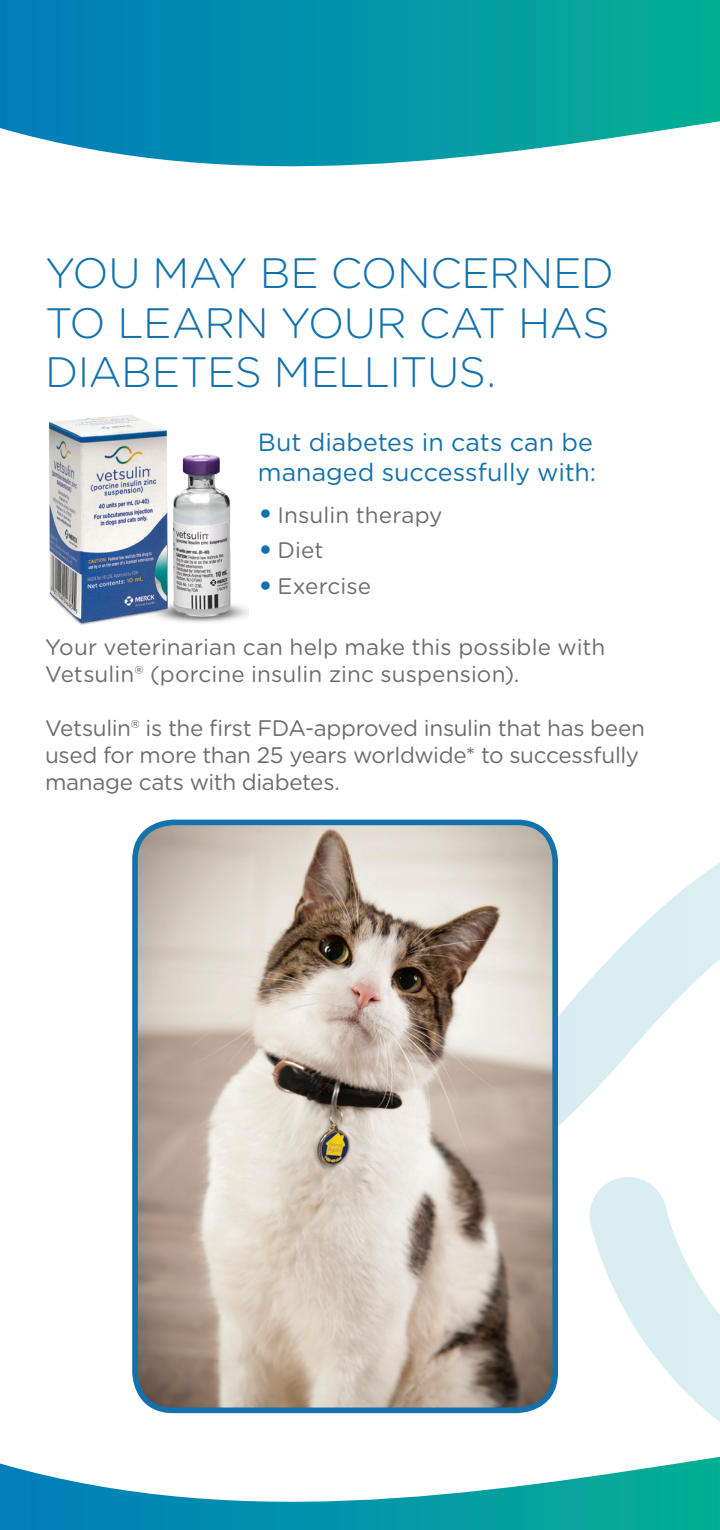
<style>
.page{position:relative;width:720px;height:1530px;background:#fff}
.page>*{position:absolute;margin:0;border:0;box-sizing:border-box;transform-origin:0 0}
.t1{font:300 42.5px/50px "Gotham Rounded";letter-spacing:-.015em;color:#1371ab;text-align:justify}
.t2{font:25px/30px "Gotham Rounded";color:#1371ab}
.t3{font:22.5px/27px "Gotham Rounded";letter-spacing:-.01em;color:#6c6d70}
.s1{font-size:32.5px;color:#1371ab}
</style>
<div class="page">
<svg style="left:0;top:1412px;width:720px;height:118px"></svg>
<svg style="left:163px;top:819px;width:557px;height:307px"></svg>
<svg style="left:586px;top:1067px;width:134px;height:423px"></svg>
<svg style="left:0;top:0;width:720px;height:167px;background:#199db1"></svg>
<img style="left:136px;top:822px;width:419px;height:588px">
<div style="left:132px;top:820px;width:426px;height:593px;border:6px solid #1371ab;border-radius:38px"></div>
<img style="left:48px;top:415px;width:201px;height:210px">
<h1 class="t1" style="left:45px;top:246px;width:571px">YOU MAY BE CONCERNED TO LEARN YOUR CAT HAS DIABETES MELLITUS.</h1>
<p class="t2" style="left:258px;top:426px;width:340px">But diabetes in cats can be managed successfully with:</p>
<p class="t3" style="left:258px;top:500px;width:186px"><span class="s1">•</span> Insulin therapy</p>
<p class="t3" style="left:258px;top:536px;width:67px"><span class="s1">•</span> Diet</p>
<p class="t3" style="left:258px;top:572px;width:115px"><span class="s1">•</span> Exercise</p>
<p class="t3" style="left:45px;top:633px;width:562px">Your veterinarian can help make this possible with<br>Vetsulin® (porcine insulin zinc suspension).</p>
<p class="t3" style="left:45px;top:714px;width:601px">Vetsulin® is the first FDA-approved insulin that has been used for more than 25 years worldwide* to successfully manage cats with diabetes.</p>
</div>
